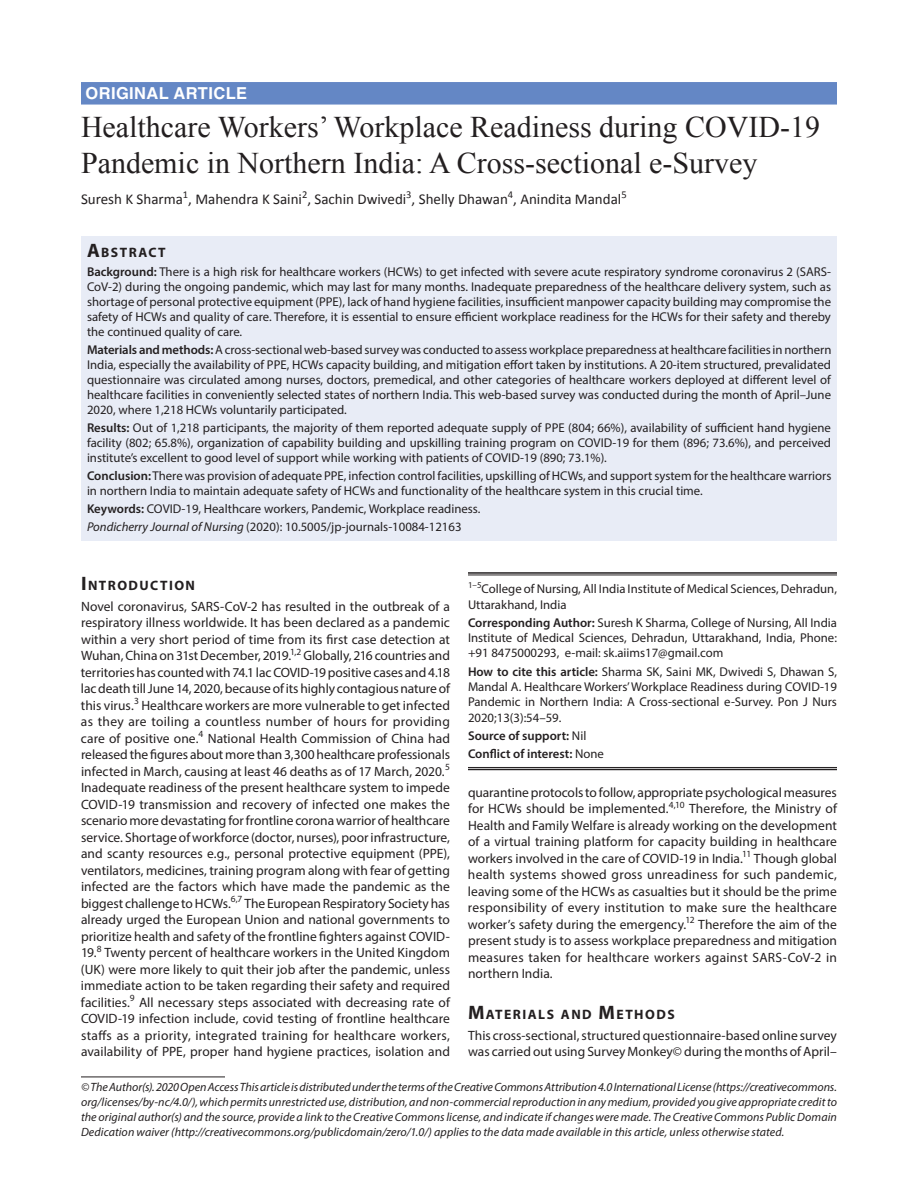
<style>
.page{position:relative;width:918px;height:1188px;background:#fff}
.page>*{position:absolute;margin:0;border:0;box-sizing:border-box;transform-origin:0 0}
.t1{font:30px/36px "Times New Roman";color:#231f20}
.t2{font:700 16.5px "Helvetica LT Std";letter-spacing:.025em;color:#fff}
.t3{font:15px "Calibri";color:#231f20}
.t4{font:700 13.65px "Myriad Pro";letter-spacing:.105em;color:#231f20}
.t5{font:13.5px/16.5px "Myriad Pro";letter-spacing:.005em;color:#231f20;text-align:justify}
.t6{font:12.75px/15px "Myriad Pro";color:#231f20;text-align:justify}
.t7{font:600 12.75px/18.3px "Myriad Pro";color:#231f20}
.t8{font:italic 12px/15px "Myriad Pro";letter-spacing:.005em;color:#231f20;text-align:justify}
.s1{font-size:19.5px}
.s2{font-weight:600}
.s3{font-style:italic}
.s4{font-weight:400}
</style>
<div class="page">
<div style="left:81px;top:82px;width:756px;height:23px;background:#6487c5"></div>
<div style="left:81px;top:236px;width:756px;height:26px;background:#e8ecf6"></div>
<div style="left:81px;top:261px;width:756px;height:84px;background:#e8ecf6"></div>
<div style="left:81px;top:339px;width:756px;height:84px;background:#e8ecf6"></div>
<div style="left:81px;top:417px;width:756px;height:54px;background:#e8ecf6"></div>
<div style="left:81px;top:465px;width:756px;height:39px;background:#e8ecf6"></div>
<div style="left:81px;top:498px;width:756px;height:24px;background:#e8ecf6"></div>
<div style="left:81px;top:516px;width:756px;height:24px;background:#e8ecf6"></div>
<hr style="left:468px;top:572px;width:369px;height:2px;background:#231f20">
<hr style="left:468px;top:575px;width:369px;height:1px;background:#231f20">
<hr style="left:468px;top:767px;width:369px;height:1px;background:#231f20">
<hr style="left:468px;top:769px;width:369px;height:1px;background:#231f20">
<hr style="left:81px;top:1077px;width:144px;height:1px;background:#231f20">
<p class="t2" style="left:86px;top:83px;width:163px">ORIGINAL ARTICLE</p>
<h1 class="t1" style="left:81px;top:108px;width:741px">Healthcare Workers’ Workplace Readiness during COVID-19<br>Pandemic in Northern India: A Cross-sectional e-Survey</h1>
<p class="t3" style="left:81px;top:190px;width:547px">Suresh K Sharma<sup>1</sup>, Mahendra K Saini<sup>2</sup>, Sachin Dwivedi<sup>3</sup>, Shelly Dhawan<sup>4</sup>, Anindita Mandal<sup>5</sup></p>
<p class="t4" style="left:87px;top:243px;width:80px"><span class="s1">A</span>BSTRACT</p>
<p class="t6" style="left:87px;top:264px;width:746px"><span class="s2">Background:</span> There is a high risk for healthcare workers (HCWs) to get infected with severe acute respiratory syndrome coronavirus 2 (SARS-CoV-2) during the ongoing pandemic, which may last for many months. Inadequate preparedness of the healthcare delivery system, such as shortage of personal protective equipment (PPE), lack of hand hygiene facilities, insufficient manpower capacity building may compromise the safety of HCWs and quality of care. Therefore, it is essential to ensure efficient workplace readiness for the HCWs for their safety and thereby the continued quality of care.</p>
<p class="t6" style="left:87px;top:342px;width:746px"><span class="s2">Materials and methods:</span> A cross-sectional web-based survey was conducted to assess workplace preparedness at healthcare facilities in northern India, especially the availability of PPE, HCWs capacity building, and mitigation effort taken by institutions. A 20-item structured, prevalidated questionnaire was circulated among nurses, doctors, premedical, and other categories of healthcare workers deployed at different level of healthcare facilities in conveniently selected states of northern India. This web-based survey was conducted during the month of April–June 2020, where 1,218 HCWs voluntarily participated.</p>
<p class="t6" style="left:87px;top:420px;width:745px"><span class="s2">Results:</span> Out of 1,218 participants, the majority of them reported adequate supply of PPE (804; 66%), availability of sufficient hand hygiene facility (802; 65.8%), organization of capability building and upskilling training program on COVID-19 for them (896; 73.6%), and perceived institute’s excellent to good level of support while working with patients of COVID-19 (890; 73.1%).</p>
<p class="t6" style="left:87px;top:468px;width:746px"><span class="s2">Conclusion:</span> There was provision of adequate PPE, infection control facilities, upskilling of HCWs, and support system for the healthcare warriors in northern India to maintain adequate safety of HCWs and functionality of the healthcare system in this crucial time.</p>
<p class="t6" style="left:87px;top:500px;width:395px;line-height:18px"><span class="s2">Keywords:</span> COVID-19, Healthcare workers, Pandemic, Workplace readiness.<br><span class="s3">Pondicherry Journal of Nursing</span> (2020): 10.5005/jp-journals-10084-12163</p>
<p class="t4" style="left:81px;top:576px;width:116px"><span class="s1">I</span>NTRODUCTION</p>
<p class="t5" style="left:81px;top:598px;width:371px">Novel coronavirus, SARS-CoV-2 has resulted in the outbreak of a respiratory illness worldwide. It has been declared as a pandemic within a very short period of time from its first case detection at Wuhan, China on 31st December, 2019.<sup>1,2</sup> Globally, 216 countries and territories has counted with 74.1 lac COVID-19 positive cases and 4.18 lac death till June 14, 2020, because of its highly contagious nature of this virus.<sup>3</sup> Healthcare workers are more vulnerable to get infected as they are toiling a countless number of hours for providing care of positive one.<sup>4</sup> National Health Commission of China had released the figures about more than 3,300 healthcare professionals infected in March, causing at least 46 deaths as of 17 March, 2020.<sup>5<br></sup>Inadequate readiness of the present healthcare system to impede COVID-19 transmission and recovery of infected one makes the scenario more devastating for frontline corona warrior of healthcare service. Shortage of workforce (doctor, nurses), poor infrastructure, and scanty resources e.g., personal protective equipment (PPE), ventilators, medicines, training program along with fear of getting infected are the factors which have made the pandemic as the biggest challenge to HCWs.<sup>6,7</sup> The European Respiratory Society has already urged the European Union and national governments to prioritize health and safety of the frontline fighters against COVID-19.<sup>8</sup> Twenty percent of healthcare workers in the United Kingdom (UK) were more likely to quit their job after the pandemic, unless immediate action to be taken regarding their safety and required facilities.<sup>9</sup> All necessary steps associated with decreasing rate of COVID-19 infection include, covid testing of frontline healthcare staffs as a priority, integrated training for healthcare workers, availability of PPE, proper hand hygiene practices, isolation and</p>
<p class="t6" style="left:468px;top:581px;width:370px"><sup>1–5</sup>College of Nursing, All India Institute of Medical Sciences, Dehradun,<br>Uttarakhand, India</p>
<p class="t6" style="left:468px;top:615px;width:371px"><span class="s2">Corresponding Author:</span> Suresh K Sharma, College of Nursing, All India Institute of Medical Sciences, Dehradun, Uttarakhand, India, Phone: +91 8475000293, e-mail: sk.aiims17@gmail.com</p>
<p class="t6" style="left:468px;top:664px;width:371px"><span class="s2">How to cite this article:</span> Sharma SK, Saini MK, Dwivedi S, Dhawan S, Mandal A. Healthcare Workers’ Workplace Readiness during COVID-19<br>Pandemic in Northern India: A Cross-sectional e-Survey. Pon J Nurs 2020;13(3):54–59.</p>
<p class="t7" style="left:468px;top:726px;width:137px">Source of support: <span class="s4">Nil<br></span>Conflict of interest: <span class="s4">None</span></p>
<p class="t5" style="left:468px;top:784px;width:371px">quarantine protocols to follow, appropriate psychological measures for HCWs should be implemented.<sup>4,10</sup> Therefore, the Ministry of Health and Family Welfare is already working on the development of a virtual training platform for capacity building in healthcare workers involved in the care of COVID-19 in India.<sup>11</sup> Though global health systems showed gross unreadiness for such pandemic, leaving some of the HCWs as casualties but it should be the prime responsibility of every institution to make sure the healthcare worker’s safety during the emergency.<sup>12</sup> Therefore the aim of the present study is to assess workplace preparedness and mitigation measures taken for healthcare workers against SARS-CoV-2 in northern India.</p>
<p class="t4" style="left:468px;top:1005px;width:208px"><span class="s1">M</span>ATERIALS AND <span class="s1">M</span>ETHODS</p>
<p class="t5" style="left:468px;top:1027px;width:370px">This cross-sectional, structured questionnaire-based online survey was carried out using Survey Monkey© during the months of April–</p>
<p class="t8" style="left:81px;top:1079px;width:758px">© The Author(s). 2020 Open Access This article is distributed under the terms of the Creative Commons Attribution 4.0 International License (https://creativecommons. org/licenses/by-nc/4.0/), which permits unrestricted use, distribution, and non-commercial reproduction in any medium, provided you give appropriate credit to the original author(s) and the source, provide a link to the Creative Commons license, and indicate if changes were made. The Creative Commons Public Domain Dedication waiver (http://creativecommons.org/publicdomain/zero/1.0/) applies to the data made available in this article, unless otherwise stated.</p>
</div>
